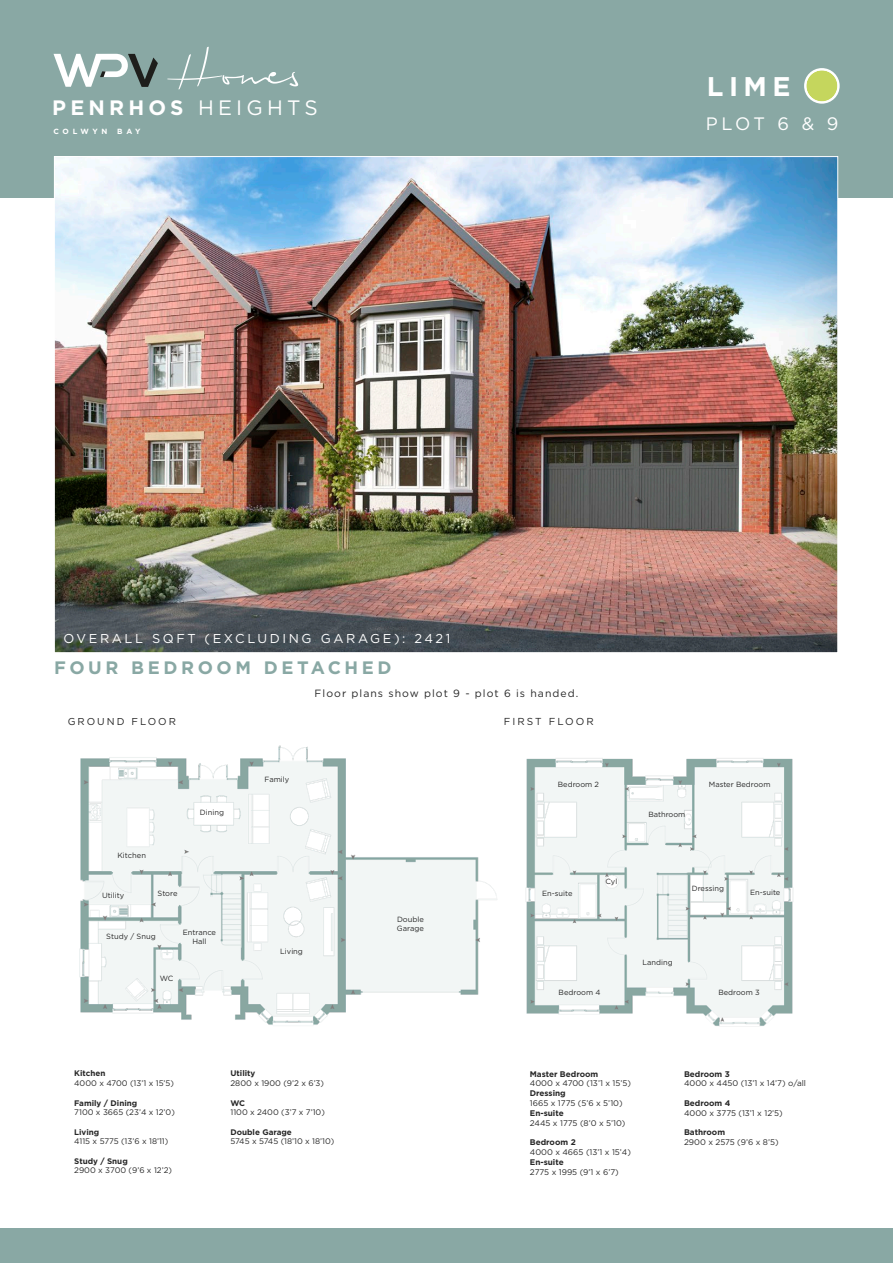
<style>
.page{position:relative;width:893px;height:1263px;background:#fff}
.page>*{position:absolute;margin:0;border:0;box-sizing:border-box;transform-origin:0 0}
.t1{font:700 27px "Gotham";color:#fff}
.t2{font:700 20.85px "Gotham";letter-spacing:.2em;color:#fff}
.t3{font:700 18px "Gotham";letter-spacing:.2em;color:#89a8a4}
.t4{font:18px "Gotham";color:#fff}
.t5{font:12.9px "Gotham";letter-spacing:.2em;color:#fff}
.t6{font:10.5px "Gotham";letter-spacing:.1em;color:#272727}
.t7{font:10.05px "Gotham";letter-spacing:.2em;color:#272727}
.t8{font:8.1px "Gotham";color:#272727}
.t9{font:700 8.1px "Gotham";color:#272727}
.t10{font:7.5px "Gotham";color:#272727}
.t11{font:700 7.5px "Gotham";letter-spacing:.48em;color:#fff}
.s1{font-weight:400}
</style>
<div class="page">
<div style="left:0;top:0;width:893px;height:198px;background:#89a8a4"></div>
<div style="left:0;top:1229px;width:893px;height:34px;background:#89a8a4"></div>
<svg style="left:805px;top:69px;width:32px;height:32px"></svg>
<div style="left:804px;top:68px;width:36px;height:36px;border:2px solid #fff;border-radius:50%"></div>
<svg style="left:167px;top:47px;width:131px;height:42px"></svg>
<svg style="left:54px;top:54px;width:104px;height:33px"></svg>
<img style="left:56px;top:158px;width:780px;height:493px">
<img style="left:79px;top:745px;width:418px;height:280px">
<img style="left:525px;top:758px;width:269px;height:269px">
<p class="t2" style="left:52px;top:93px;width:267px">PENRHOS <span class="s1">HEIGHTS</span></p>
<p class="t11" style="left:54px;top:126px;width:55px">COLWYN</p>
<p class="t11" style="left:117px;top:126px;width:25px">BAY</p>
<p class="t1" style="left:707px;top:68px;width:85px">LIME</p>
<p class="t4" style="left:706px;top:112px;width:134px">PLOT 6 &amp; 9</p>
<p class="t5" style="left:64px;top:630px;width:388px">OVERALL SQFT (EXCLUDING GARAGE): 2421</p>
<p class="t3" style="left:54px;top:656px;width:339px">FOUR BEDROOM DETACHED</p>
<p class="t6" style="left:315px;top:686px;width:265px">Floor plans show plot 9 - plot 6 is handed.</p>
<p class="t7" style="left:68px;top:715px;width:110px">GROUND FLOOR</p>
<p class="t7" style="left:504px;top:715px;width:91px">FIRST FLOOR</p>
<p class="t10" style="left:118px;top:850px;width:30px">Kitchen</p>
<p class="t10" style="left:102px;top:891px;width:24px">Utility</p>
<p class="t10" style="left:158px;top:889px;width:21px">Store</p>
<p class="t10" style="left:200px;top:808px;width:26px">Dining</p>
<p class="t10" style="left:106px;top:932px;width:51px">Study / Snug</p>
<p class="t10" style="left:183px;top:927px;width:35px">Entrance</p>
<p class="t10" style="left:192px;top:937px;width:16px">Hall</p>
<p class="t10" style="left:160px;top:974px;width:15px">WC</p>
<p class="t10" style="left:265px;top:774px;width:26px">Family</p>
<p class="t10" style="left:280px;top:946px;width:24px">Living</p>
<p class="t10" style="left:397px;top:915px;width:28px">Double</p>
<p class="t10" style="left:397px;top:924px;width:29px">Garage</p>
<p class="t10" style="left:558px;top:779px;width:43px">Bedroom 2</p>
<p class="t10" style="left:542px;top:889px;width:32px">En-suite</p>
<p class="t10" style="left:605px;top:876px;width:13px">Cyl</p>
<p class="t10" style="left:559px;top:988px;width:43px">Bedroom 4</p>
<p class="t10" style="left:648px;top:810px;width:38px">Bathroom</p>
<p class="t10" style="left:709px;top:780px;width:63px">Master Bedroom</p>
<p class="t10" style="left:692px;top:884px;width:34px">Dressing</p>
<p class="t10" style="left:750px;top:888px;width:32px">En-suite</p>
<p class="t10" style="left:642px;top:958px;width:32px">Landing</p>
<p class="t10" style="left:718px;top:988px;width:43px">Bedroom 3</p>
<p class="t9" style="left:74px;top:1068px;width:33px">Kitchen</p>
<p class="t8" style="left:74px;top:1078px;width:101px">4000 x 4700 (13’1 x 15’5)</p>
<p class="t9" style="left:74px;top:1097px;width:65px">Family / Dining</p>
<p class="t8" style="left:74px;top:1107px;width:102px">7100 x 3665 (23’4 x 12’0)</p>
<p class="t9" style="left:74px;top:1126px;width:27px">Living</p>
<p class="t8" style="left:74px;top:1136px;width:96px">4115 x 5775 (13’6 x 18’11)</p>
<p class="t9" style="left:74px;top:1155px;width:55px">Study / Snug</p>
<p class="t8" style="left:74px;top:1165px;width:99px">2900 x 3700 (9’6 x 12’2)</p>
<p class="t9" style="left:230px;top:1068px;width:26px">Utility</p>
<p class="t8" style="left:230px;top:1078px;width:95px">2800 x 1900 (9’2 x 6’3)</p>
<p class="t9" style="left:230px;top:1097px;width:16px">WC</p>
<p class="t8" style="left:230px;top:1107px;width:96px">1100 x 2400 (3’7 x 7’10)</p>
<p class="t9" style="left:230px;top:1126px;width:63px">Double Garage</p>
<p class="t8" style="left:230px;top:1136px;width:105px">5745 x 5745 (18’10 x 18’10)</p>
<p class="t9" style="left:530px;top:1068px;width:70px">Master Bedroom</p>
<p class="t8" style="left:530px;top:1078px;width:103px">4000 x 4700 (13’1 x 15’5)</p>
<p class="t9" style="left:530px;top:1088px;width:37px">Dressing</p>
<p class="t8" style="left:530px;top:1098px;width:94px">1665 x 1775 (5’6 x 5’10)</p>
<p class="t9" style="left:530px;top:1107px;width:35px">En-suite</p>
<p class="t8" style="left:530px;top:1117px;width:97px">2445 x 1775 (8’0 x 5’10)</p>
<p class="t9" style="left:530px;top:1137px;width:47px">Bedroom 2</p>
<p class="t8" style="left:530px;top:1147px;width:103px">4000 x 4665 (13’1 x 15’4)</p>
<p class="t9" style="left:530px;top:1156px;width:35px">En-suite</p>
<p class="t8" style="left:530px;top:1166px;width:90px">2775 x 1995 (9’1 x 6’7)</p>
<p class="t9" style="left:684px;top:1068px;width:47px">Bedroom 3</p>
<p class="t8" style="left:684px;top:1078px;width:124px">4000 x 4450 (13’1 x 14’7) o/all</p>
<p class="t9" style="left:684px;top:1098px;width:48px">Bedroom 4</p>
<p class="t8" style="left:684px;top:1108px;width:100px">4000 x 3775 (13’1 x 12’5)</p>
<p class="t9" style="left:684px;top:1127px;width:43px">Bathroom</p>
<p class="t8" style="left:684px;top:1137px;width:96px">2900 x 2575 (9’6 x 8’5)</p>
</div>
